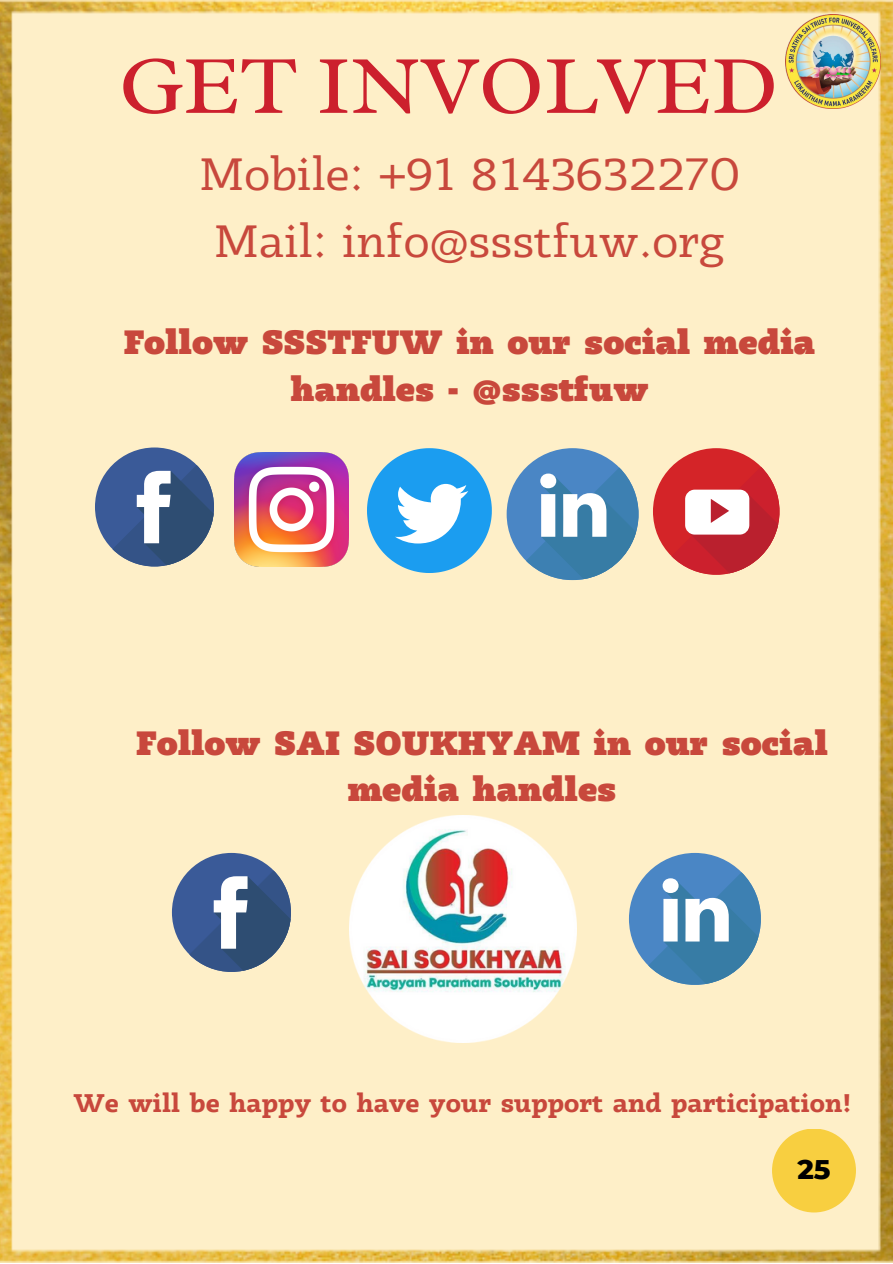
<style>
.page{position:relative;width:893px;height:1264px;background:#fff}
.page>*{position:absolute;margin:0;border:0;box-sizing:border-box;transform-origin:0 0}
.t1{font:83.85px "Radley";color:#cc202d}
.t2{font:48px "Radcliffe";color:#c8483c}
.t3{font:800 33px/46px "Radcliffe";color:#c8483c;text-align:center}
.t4{font:800 27.6px "Montserrat";color:#000}
.t5{font:700 27px "Radcliffe";color:#c8483c}
</style>
<div class="page">
<div style="left:0;top:0;width:892px;height:1262px;background:#feefc8"></div>
<div style="left:95px;top:447px;width:119px;height:119px;background:#3a5a98;border-radius:50%"></div>
<svg style="left:112px;top:465px;width:108px;height:107px"></svg>
<img style="left:234px;top:452px;width:115px;height:115px">
<svg style="left:367px;top:448px;width:125px;height:125px"></svg>
<div style="left:506px;top:448px;width:132px;height:132px;background:#4a86c5;border-radius:50%"></div>
<svg style="left:526px;top:467px;width:119px;height:119px"></svg>
<div style="left:653px;top:448px;width:126px;height:126px;background:#d42428;border-radius:50%"></div>
<svg style="left:671px;top:466px;width:114px;height:115px"></svg>
<div style="left:772px;top:1128px;width:83px;height:84px;background:#f8cf40;border-radius:50%"></div>
<img style="left:785px;top:14px;width:95px;height:95px">
<img style="left:349px;top:815px;width:227px;height:227px">
<div style="left:172px;top:853px;width:119px;height:118px;background:#3a5a98;border-radius:50%"></div>
<svg style="left:189px;top:870px;width:108px;height:107px"></svg>
<div style="left:629px;top:853px;width:131px;height:131px;background:#4a86c5;border-radius:50%"></div>
<svg style="left:648px;top:872px;width:119px;height:119px"></svg>
<p class="t1" style="left:119px;top:32px;width:660px">GET INVOLVED</p>
<p class="t2" style="left:199px;top:148px;width:542px">Mobile: +91 8143632270</p>
<p class="t2" style="left:214px;top:214px;width:513px">Mail: info@ssstfuw.org</p>
<p class="t3" style="left:124px;top:322px;width:693px">Follow SSSTFUW in our social media handles - @ssstfuw</p>
<p class="t3" style="left:136px;top:723px;width:693px">Follow SAI SOUKHYAM in our social media handles</p>
<p class="t5" style="left:74px;top:1088px;width:779px">We will be happy to have your support and participation!</p>
<p class="t4" style="left:797px;top:1152px;width:35px">25</p>
</div>
